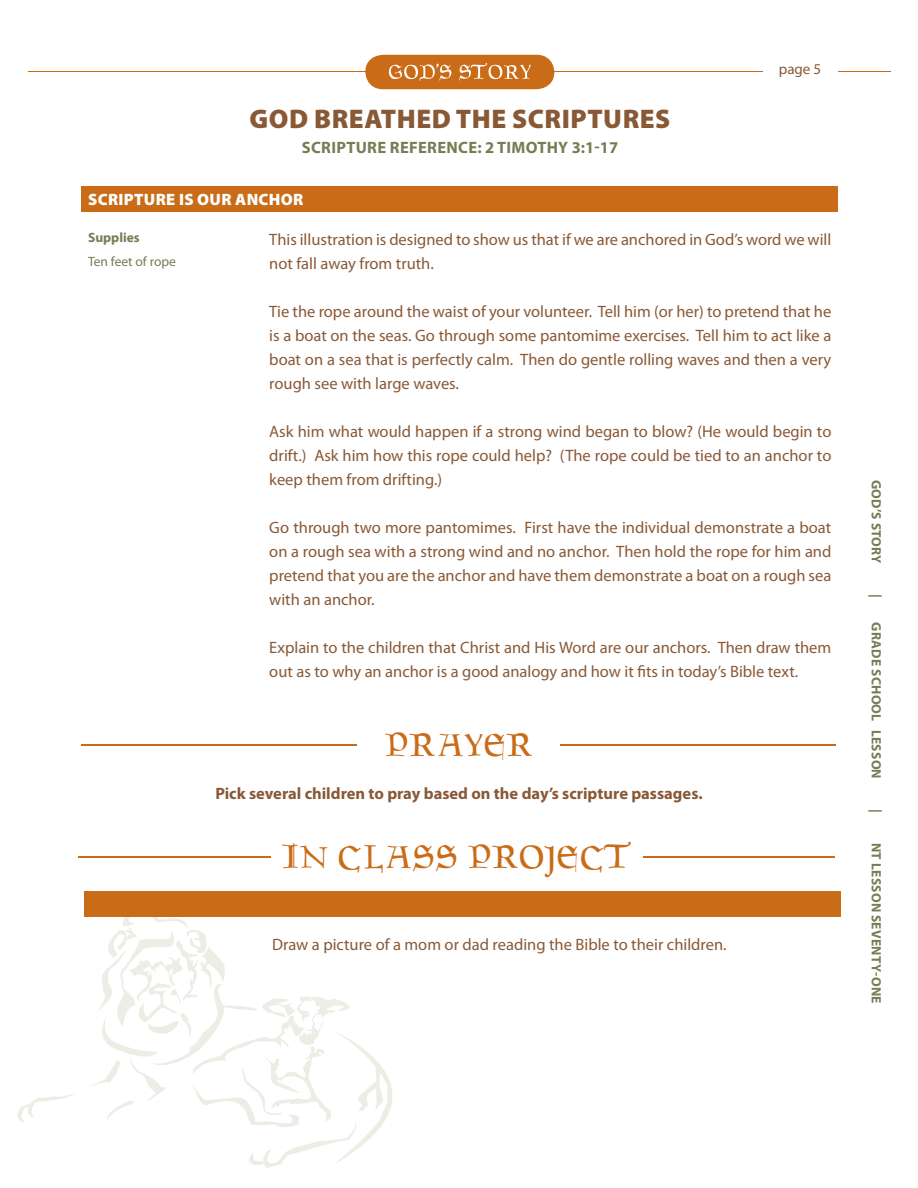
<style>
.page{position:relative;width:918px;height:1188px;background:#fff}
.page>*{position:absolute;margin:0;border:0;box-sizing:border-box;transform-origin:0 0}
.t1{font:45px "Goudament";color:#ca6c17}
.t2{font:900 27px "Myriad Pro";letter-spacing:.02em;color:#895936}
.t3{font:16.5px/24px "Myriad Pro";color:#895936;text-align:justify}
.t4{font:700 16.5px "Myriad Pro";color:#895936}
.t5{font:700 16.5px "Myriad Pro";letter-spacing:.02em;color:#797b53}
.t6{font:900 16.5px "Myriad Pro";letter-spacing:.02em;color:#fff}
.t7{font:15px "Myriad Pro";color:#895936}
.t8{font:700 13.5px "Myriad Pro";letter-spacing:.02em;color:#797b53}
.t9{font:13.5px "Myriad Pro";color:#797b53}
.t10{font:700 13.5px "Myriad Pro";color:#797b53}
</style>
<div class="page">
<svg style="left:92px;top:917px;width:301px;height:251px"></svg>
<svg style="left:17px;top:1094px;width:57px;height:29px"></svg>
<hr style="left:29px;top:72px;width:862px;height:1px;background:#ca6c17">
<svg style="left:365px;top:55px;width:189px;height:34px;background:#d07e34"></svg>
<div style="left:763px;top:63px;width:74px;height:23px;background:#fff"></div>
<div style="left:82px;top:187px;width:755px;height:24px;background:#ca6c17"></div>
<svg style="left:837px;top:188px;width:1px;height:22px"></svg>
<hr style="left:81px;top:186px;width:162px;height:2px;background:#ca6c17">
<hr style="left:81px;top:188px;width:2px;height:22px;background:#ca6c17">
<hr style="left:243px;top:186px;width:20px;height:2px;background:#ca6c17">
<hr style="left:263px;top:186px;width:575px;height:2px;background:#ca6c17">
<hr style="left:81px;top:210px;width:162px;height:2px;background:#ca6c17">
<hr style="left:243px;top:210px;width:20px;height:2px;background:#ca6c17">
<hr style="left:263px;top:210px;width:575px;height:2px;background:#ca6c17">
<hr style="left:82px;top:744px;width:754px;height:2px;background:#ca6c17">
<div style="left:358px;top:723px;width:202px;height:48px;background:#fff"></div>
<hr style="left:79px;top:856px;width:756px;height:2px;background:#ca6c17">
<div style="left:271px;top:836px;width:371px;height:47px;background:#fff"></div>
<div style="left:85px;top:892px;width:755px;height:24px;background:#ca6c17"></div>
<hr style="left:839px;top:892px;width:2px;height:23px;background:#ca6c17">
<hr style="left:84px;top:891px;width:162px;height:1px;background:#ca6c17">
<hr style="left:84px;top:892px;width:2px;height:23px;background:#ca6c17">
<svg style="left:246px;top:891px;width:20px;height:1px"></svg>
<hr style="left:266px;top:891px;width:575px;height:1px;background:#ca6c17">
<hr style="left:84px;top:915px;width:162px;height:2px;background:#ca6c17">
<hr style="left:246px;top:915px;width:20px;height:2px;background:#ca6c17">
<hr style="left:266px;top:915px;width:575px;height:2px;background:#ca6c17">
<h2 class="t2" style="left:250px;top:104px;width:422px">GOD BREATHED THE SCRIPTURES</h2>
<p class="t5" style="left:302px;top:138px;width:318px">SCRIPTURE REFERENCE: 2 TIMOTHY 3:1-17</p>
<p class="t7" style="left:779px;top:61px;width:44px">page 5</p>
<p class="t6" style="left:88px;top:190px;width:217px">SCRIPTURE IS OUR ANCHOR</p>
<p class="t10" style="left:88px;top:230px;width:53px">Supplies</p>
<p class="t9" style="left:88px;top:254px;width:89px">Ten feet of rope</p>
<p class="t3" style="left:269px;top:227px;width:564px">This illustration is designed to show us that if we are anchored in God’s word we will not fall away from truth.</p>
<p class="t3" style="left:269px;top:299px;width:564px">Tie the rope around the waist of your volunteer. Tell him (or her) to pretend that he is a boat on the seas. Go through some pantomime exercises. Tell him to act like a boat on a sea that is perfectly calm. Then do gentle rolling waves and then a very rough see with large waves.</p>
<p class="t3" style="left:269px;top:419px;width:564px">Ask him what would happen if a strong wind began to blow? (He would begin to drift.) Ask him how this rope could help? (The rope could be tied to an anchor to keep them from drifting.)</p>
<p class="t3" style="left:269px;top:515px;width:564px">Go through two more pantomimes. First have the individual demonstrate a boat on a rough sea with a strong wind and no anchor. Then hold the rope for him and pretend that you are the anchor and have them demonstrate a boat on a rough sea with an anchor.</p>
<p class="t3" style="left:269px;top:635px;width:564px">Explain to the children that Christ and His Word are our anchors. Then draw them out as to why an anchor is a good analogy and how it fits in today’s Bible text.</p>
<h1 class="t1" style="left:385px;top:729px;width:150px">PRAYER</h1>
<p class="t4" style="left:215px;top:784px;width:489px">Pick several children to pray based on the day’s scripture passages.</p>
<h1 class="t1" style="left:281px;top:842px;width:353px">IN CLASS PROJECT</h1>
<p class="t3" style="left:272px;top:932px;width:456px">Draw a picture of a mom or dad reading the Bible to their children.</p>
<p class="t8" style="left:884px;top:480px;width:85px;rotate:90deg">GOD’S STORY</p>
<p class="t8" style="left:884px;top:594px;width:5px;rotate:90deg">|</p>
<p class="t8" style="left:884px;top:622px;width:158px;rotate:90deg">GRADE SCHOOL LESSON</p>
<p class="t8" style="left:884px;top:809px;width:5px;rotate:90deg">|</p>
<p class="t8" style="left:884px;top:843px;width:162px;rotate:90deg">NT LESSON SEVENTY-ONE</p>
</div>
